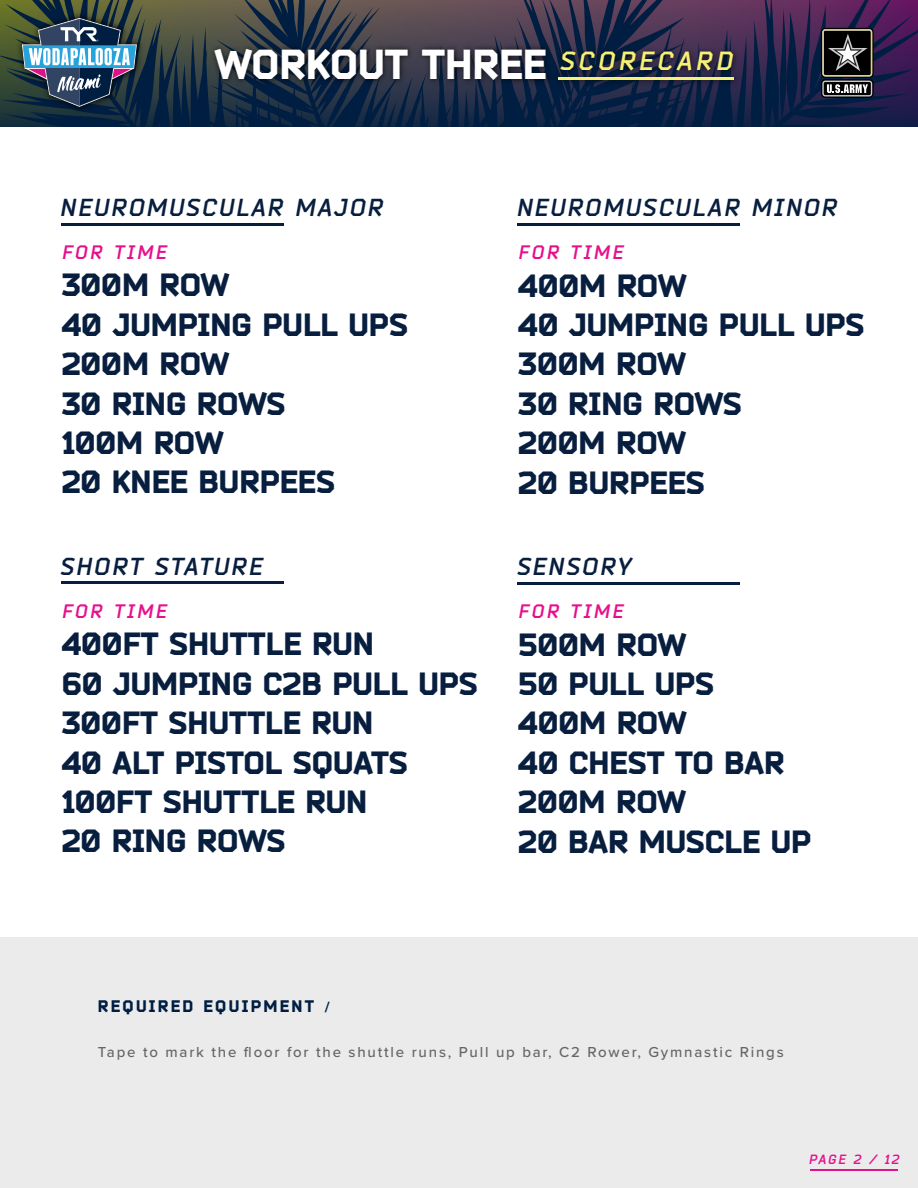
<style>
.page{position:relative;width:918px;height:1188px;background:#fff}
.page>*{position:absolute;margin:0;border:0;box-sizing:border-box;transform-origin:0 0}
.t1{font:900 41.4px "Bender";color:#fff}
.t2{font:900 31.65px/39.5px "Bender";color:#081e3f}
.t3{font:italic 700 24.3px "Bender";letter-spacing:.09em;color:#081e3f}
.t4{font:italic 700 19.2px "Bender";letter-spacing:.14em;color:#e70f8c}
.t5{font:900 16.5px "Bender";letter-spacing:.14em;color:#001e41}
.t6{font:500 15px "Proxima Nova";letter-spacing:.12em;color:#666}
.t7{font:italic 700 13.2px "Bender";letter-spacing:.14em;color:#e70f8c}
.s1{font-family:"Proxima Nova";font-weight:700;font-size:15px}
</style>
<div class="page">
<div style="left:0;top:938px;width:918px;height:250px;background:#ebebec"></div>
<hr style="left:61px;top:223px;width:222px;height:2px;background:#081e3f">
<hr style="left:517px;top:223px;width:223px;height:2px;background:#081e3f">
<hr style="left:61px;top:582px;width:222px;height:2px;background:#081e3f">
<hr style="left:517px;top:582px;width:223px;height:2px;background:#081e3f">
<svg style="left:0;top:0;width:428px;height:127px"></svg>
<img style="left:207px;top:36px;width:231px;height:65px">
<svg style="left:438px;top:0;width:480px;height:127px"></svg>
<hr style="left:810px;top:1169px;width:88px;height:1px;background:#e70f8c">
<h1 class="t1" style="left:215px;top:38px;width:519px">WORKOUT THREE <sup>SCORECARD</sup></h1>
<p class="t3" style="left:60px;top:192px;width:324px">NEUROMUSCULAR MAJOR</p>
<p class="t4" style="left:62px;top:240px;width:106px">FOR TIME</p>
<p class="t2" style="left:62px;top:266px;width:348px">300M ROW<br>40 JUMPING PULL UPS<br>200M ROW<br>30 RING ROWS<br>100M ROW<br>20 KNEE BURPEES</p>
<p class="t3" style="left:60px;top:551px;width:203px">SHORT STATURE</p>
<p class="t4" style="left:62px;top:599px;width:106px">FOR TIME</p>
<p class="t2" style="left:62px;top:625px;width:418px">400FT SHUTTLE RUN<br>60 JUMPING C2B PULL UPS<br>300FT SHUTTLE RUN<br>40 ALT PISTOL SQUATS<br>100FT SHUTTLE RUN<br>20 RING ROWS</p>
<p class="t3" style="left:516px;top:192px;width:322px">NEUROMUSCULAR MINOR</p>
<p class="t4" style="left:518px;top:240px;width:106px">FOR TIME</p>
<p class="t2" style="left:518px;top:267px;width:348px">400M ROW<br>40 JUMPING PULL UPS<br>300M ROW<br>30 RING ROWS<br>200M ROW<br>20 BURPEES</p>
<p class="t3" style="left:516px;top:551px;width:116px">SENSORY</p>
<p class="t4" style="left:518px;top:599px;width:106px">FOR TIME</p>
<p class="t2" style="left:518px;top:626px;width:295px">500M ROW<br>50 PULL UPS<br>400M ROW<br>40 CHEST TO BAR<br>200M ROW<br>20 BAR MUSCLE UP</p>
<p class="t5" style="left:98px;top:996px;width:233px">REQUIRED EQUIPMENT <span class="s1">/</span></p>
<p class="t6" style="left:98px;top:1041px;width:687px">Tape to mark the floor for the shuttle runs, Pull up bar, C2 Rower, Gymnastic Rings</p>
<p class="t7" style="left:809px;top:1151px;width:92px">PAGE 2 / 12</p>
</div>
